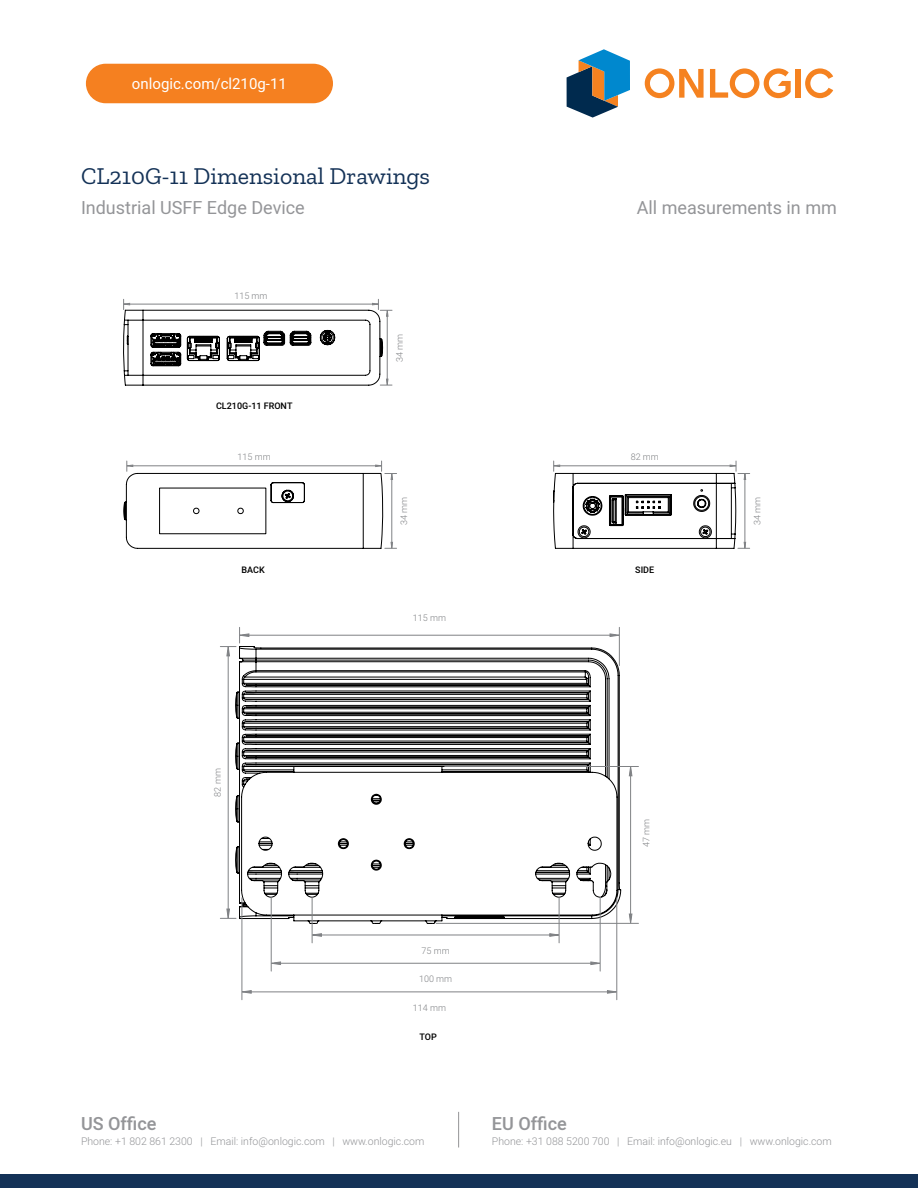
<style>
.page{position:relative;width:918px;height:1188px;background:#fff}
.page>*{position:absolute;margin:0;border:0;box-sizing:border-box;transform-origin:0 0}
.t1{font:24px "Zilla Slab";color:#143257}
.t2{font:18px "Heebo";color:#949598}
.t3{font:500 18px "Heebo";color:#949598}
.t4{font:15px "Heebo";color:#fff}
.t5{font:300 10.5px "Heebo";color:#949598}
.t6{font:300 9px "Heebo";color:#808285}
.t7{font:500 9px "Heebo";color:#000}
</style>
<div class="page">
<div style="left:86px;top:64px;width:247px;height:39px;background:#f58020;border-radius:20px"></div>
<hr style="left:228px;top:650px;width:1px;height:266px;background:#808285">
<svg style="left:220px;top:908px;width:15px;height:11px"></svg>
<hr style="left:619px;top:627px;width:1px;height:39px;background:#808285">
<hr style="left:242px;top:635px;width:374px;height:1px;background:#808285">
<svg style="left:220px;top:627px;width:30px;height:30px"></svg>
<svg style="left:609px;top:633px;width:11px;height:4px"></svg>
<svg style="left:553px;top:461px;width:197px;height:88px"></svg>
<svg style="left:123px;top:461px;width:274px;height:88px"></svg>
<svg style="left:235px;top:646px;width:386px;height:278px"></svg>
<hr style="left:445px;top:766px;width:193px;height:1px;background:#808285">
<hr style="left:436px;top:923px;width:202px;height:1px;background:#808285">
<hr style="left:630px;top:769px;width:1px;height:151px;background:#808285">
<svg style="left:629px;top:767px;width:4px;height:10px"></svg>
<svg style="left:629px;top:913px;width:4px;height:11px"></svg>
<hr style="left:616px;top:898px;width:1px;height:102px;background:#808285">
<hr style="left:242px;top:898px;width:1px;height:102px;background:#808285">
<hr style="left:246px;top:992px;width:367px;height:1px;background:#808285">
<svg style="left:607px;top:990px;width:10px;height:4px"></svg>
<svg style="left:241px;top:990px;width:11px;height:4px"></svg>
<svg style="left:590px;top:961px;width:10px;height:4px"></svg>
<hr style="left:600px;top:897px;width:1px;height:74px;background:#808285">
<hr style="left:271px;top:897px;width:1px;height:74px;background:#808285">
<hr style="left:274px;top:963px;width:323px;height:1px;background:#808285">
<svg style="left:271px;top:961px;width:10px;height:4px"></svg>
<hr style="left:559px;top:897px;width:1px;height:46px;background:#808285">
<hr style="left:312px;top:897px;width:1px;height:46px;background:#808285">
<hr style="left:315px;top:935px;width:241px;height:1px;background:#808285">
<svg style="left:549px;top:933px;width:11px;height:4px"></svg>
<svg style="left:312px;top:933px;width:10px;height:4px"></svg>
<svg style="left:123px;top:299px;width:269px;height:87px"></svg>
<div style="left:0;top:1174px;width:918px;height:14px;background:#143257"></div>
<div style="left:795px;top:69px;width:6px;height:29px;background:#f58220"></div>
<svg style="left:645px;top:68px;width:59px;height:30px"></svg>
<svg style="left:710px;top:68px;width:81px;height:30px"></svg>
<svg style="left:805px;top:68px;width:28px;height:30px"></svg>
<svg style="left:567px;top:49px;width:63px;height:69px"></svg>
<hr style="left:458px;top:1112px;width:1px;height:36px;background:#949597">
<h3 class="t4" style="left:132px;top:73px;width:156px">onlogic.com/cl210g-11</h3>
<h1 class="t1" style="left:81px;top:163px;width:351px">CL210G-11 Dimensional Drawings</h1>
<h2 class="t2" style="left:81px;top:195px;width:225px">Industrial USFF Edge Device</h2>
<h2 class="t2" style="left:637px;top:195px;width:202px">All measurements in mm</h2>
<p class="t6" style="left:234px;top:289px;width:35px">115 mm</p>
<p class="t7" style="left:216px;top:400px;width:78px">CL210G-11 FRONT</p>
<p class="t6" style="left:393px;top:362px;width:30px;rotate:-90deg">34 mm</p>
<p class="t6" style="left:238px;top:451px;width:35px">115 mm</p>
<p class="t6" style="left:631px;top:451px;width:30px">82 mm</p>
<p class="t6" style="left:398px;top:525px;width:30px;rotate:-90deg">34 mm</p>
<p class="t6" style="left:751px;top:525px;width:30px;rotate:-90deg">34 mm</p>
<p class="t7" style="left:242px;top:563px;width:25px">BACK</p>
<p class="t7" style="left:635px;top:563px;width:20px">SIDE</p>
<p class="t6" style="left:413px;top:612px;width:35px">115 mm</p>
<p class="t6" style="left:212px;top:797px;width:30px;rotate:-90deg">82 mm</p>
<p class="t6" style="left:422px;top:945px;width:30px">75 mm</p>
<p class="t6" style="left:419px;top:973px;width:35px">100 mm</p>
<p class="t6" style="left:413px;top:1002px;width:35px">114 mm</p>
<p class="t7" style="left:420px;top:1030px;width:19px">TOP</p>
<h2 class="t3" style="left:81px;top:1111px;width:77px">US Office</h2>
<p class="t5" style="left:81px;top:1134px;width:345px">Phone: +1 802 861 2300 | Email: info@onlogic.com | www.onlogic.com</p>
<p class="t6" style="left:640px;top:847px;width:30px;rotate:-90deg">47 mm</p>
<h2 class="t3" style="left:492px;top:1111px;width:76px">EU Office</h2>
<p class="t5" style="left:492px;top:1134px;width:341px">Phone: +31 088 5200 700 | Email: info@onlogic.eu | www.onlogic.com</p>
</div>
